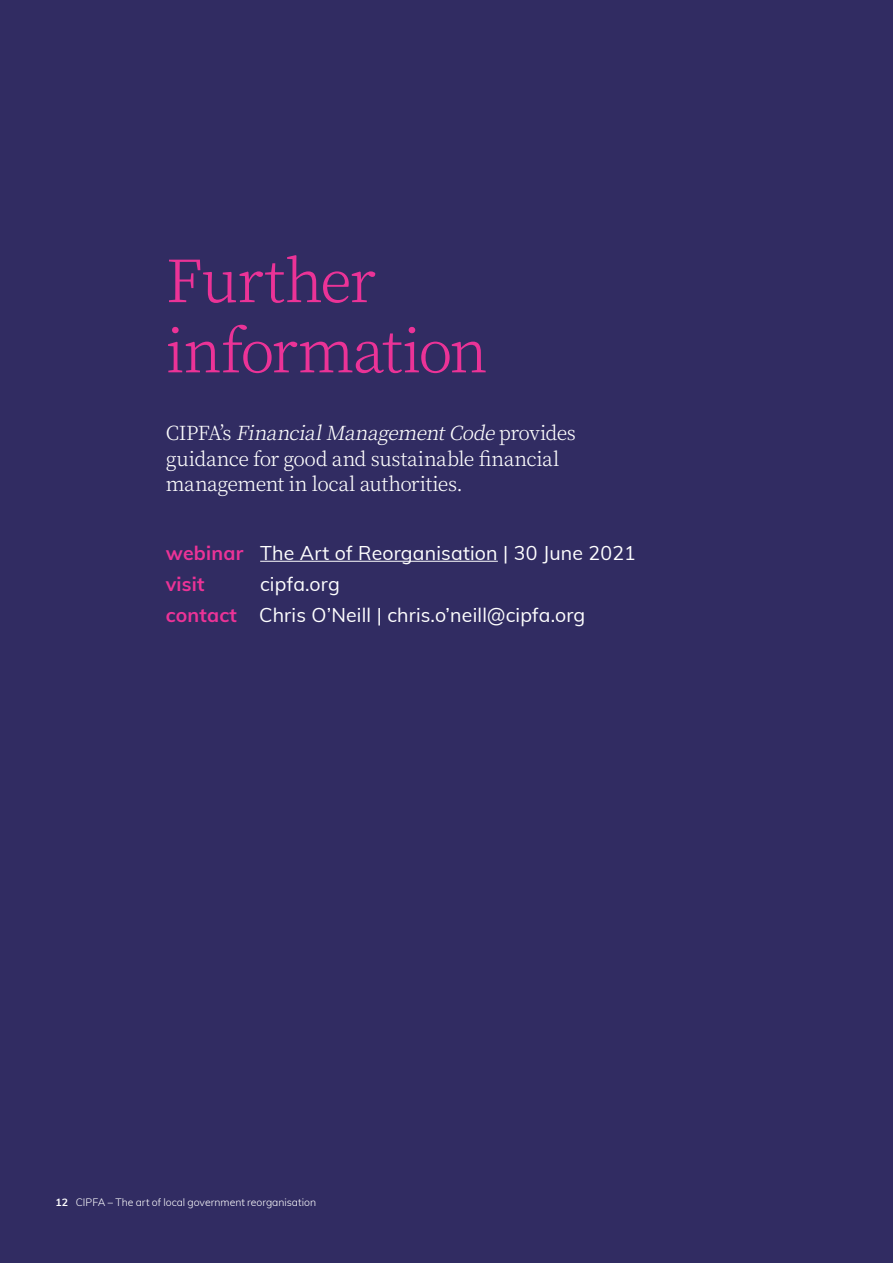
<style>
.page{position:relative;width:893px;height:1263px;background:#312c62}
.page>*{position:absolute;margin:0;border:0;box-sizing:border-box;transform-origin:0 0}
.t1{font:300 58.5px/70.2px "Noto Serif JP";letter-spacing:-.03em;color:#eb3397}
.t2{font:300 19.5px/25.5px "Noto Serif JP";letter-spacing:-.025em;color:#fff}
.t3{font:19.5px/31.2px "Muli";letter-spacing:.01em;color:#fff}
.t4{font:300 10.5px "Muli";color:#fff}
.s1{font-style:italic}
.s2{font-weight:700;color:#eb3397}
.s3{font-weight:700}
</style>
<div class="page">
<hr style="left:260px;top:561px;width:238px;height:1px;background:#fff">
<h1 class="t1" style="left:166px;top:247px;width:323px">Further information</h1>
<p class="t2" style="left:166px;top:421px;width:412px">C I P FA’ s <span class="s1">FinancialManagementCode</span>p r o v i d e s guidance for good and sustainable financial management in local authorities.</p>
<p class="t3" style="left:166px;top:536px;width:472px"><span class="s2">webinar</span> The Art of Reorganisation | 30 June 2021 <span class="s2">visit</span></p>
<p class="t3" style="left:166px;top:567px;width:421px;text-indent:94px">cipfa.org<br><span class="s2">contact</span> Chris O’Neill | chris.o’neill@cipfa.org</p>
<p class="t4" style="left:56px;top:1194px;width:262px"><span class="s3">12</span> CIPFA – The art of local government reorganisation</p>
</div>
